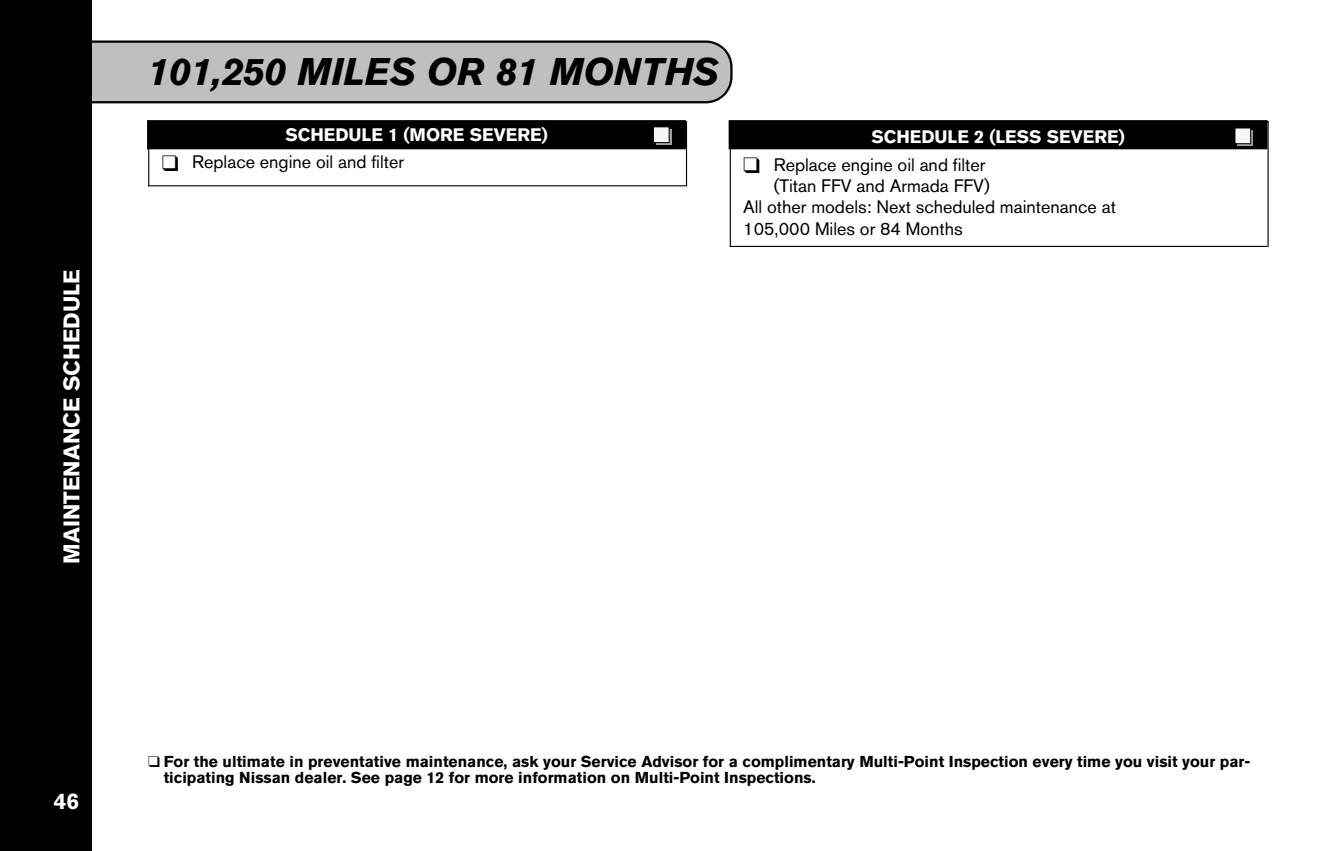
<style>
.page{position:relative;width:1336px;height:851px;background:#fff}
.page>*{position:absolute;margin:0;border:0;box-sizing:border-box;transform-origin:0 0}
.t1{font:italic 700 38.25px "Akzidenz Grotesk BQ";color:#000}
.t2{font:700 22.5px "Akzidenz Grotesk BQ";color:#fff}
.t3{font:18px "Akzidenz Grotesk BQ";color:#000}
.t4{font:700 18px "Akzidenz Grotesk BQ";color:#fff}
.t5{font:700 15.75px/15.8px "Akzidenz Grotesk BQ";color:#000}
</style>
<div class="page">
<svg style="left:92px;top:41px;width:640px;height:62px;background:#b3b3b3"></svg>
<div style="left:0;top:0;width:92px;height:851px;background:#000"></div>
<div style="left:147px;top:120px;width:539px;height:29px;background:#000;border:2px solid #000"></div>
<svg style="left:656px;top:129px;width:15px;height:16px"></svg>
<div style="left:653px;top:127px;width:16px;height:16px;background:#f7f7f7;border:1px solid #000"></div>
<div style="left:729px;top:120px;width:538px;height:29px;background:#000;border:2px solid #000"></div>
<div style="left:1237px;top:130px;width:16px;height:16px;background:#858585"></div>
<div style="left:1234px;top:128px;width:17px;height:16px;background:#f7f7f7;border:1px solid #000"></div>
<hr style="left:148px;top:121px;width:1px;height:65px;background:#000">
<hr style="left:149px;top:121px;width:538px;height:1px;background:#000">
<hr style="left:686px;top:121px;width:1px;height:65px;background:#000">
<hr style="left:148px;top:185px;width:538px;height:1px;background:#000">
<hr style="left:730px;top:121px;width:1px;height:126px;background:#000">
<hr style="left:731px;top:121px;width:537px;height:1px;background:#000">
<hr style="left:1267px;top:121px;width:1px;height:126px;background:#000">
<hr style="left:730px;top:246px;width:537px;height:1px;background:#000">
<h2 class="t2" style="left:64px;top:564px;width:296px;rotate:-90deg">MAINTENANCE SCHEDULE</h2>
<h1 class="t1" style="left:148px;top:59px;width:572px">101,250 MILES OR 81 MONTHS</h1>
<p class="t4" style="left:285px;top:129px;width:264px">SCHEDULE 1 (MORE SEVERE)</p>
<p class="t3" style="left:162px;top:156px;width:244px">❑ Replace engine oil and filter</p>
<p class="t4" style="left:871px;top:130px;width:255px">SCHEDULE 2 (LESS SEVERE)</p>
<p class="t3" style="left:743px;top:158px;width:244px">❑ Replace engine oil and filter</p>
<p class="t3" style="left:774px;top:180px;width:218px">(Titan FFV and Armada FFV)</p>
<p class="t3" style="left:743px;top:201px;width:374px">All other models: Next scheduled maintenance at</p>
<p class="t3" style="left:743px;top:222px;width:221px">105,000 Miles or 84 Months</p>
<h2 class="t2" style="left:54px;top:794px;width:27px">46</h2>
<p class="t5" style="left:164px;top:755px;width:1088px;text-indent:-16px">❑ For the ultimate in preventative maintenance, ask your Service Advisor for a complimentary Multi-Point Inspection every time you visit your par&shy;ticipating Nissan dealer. See page 12 for more information on Multi-Point Inspections.</p>
</div>
